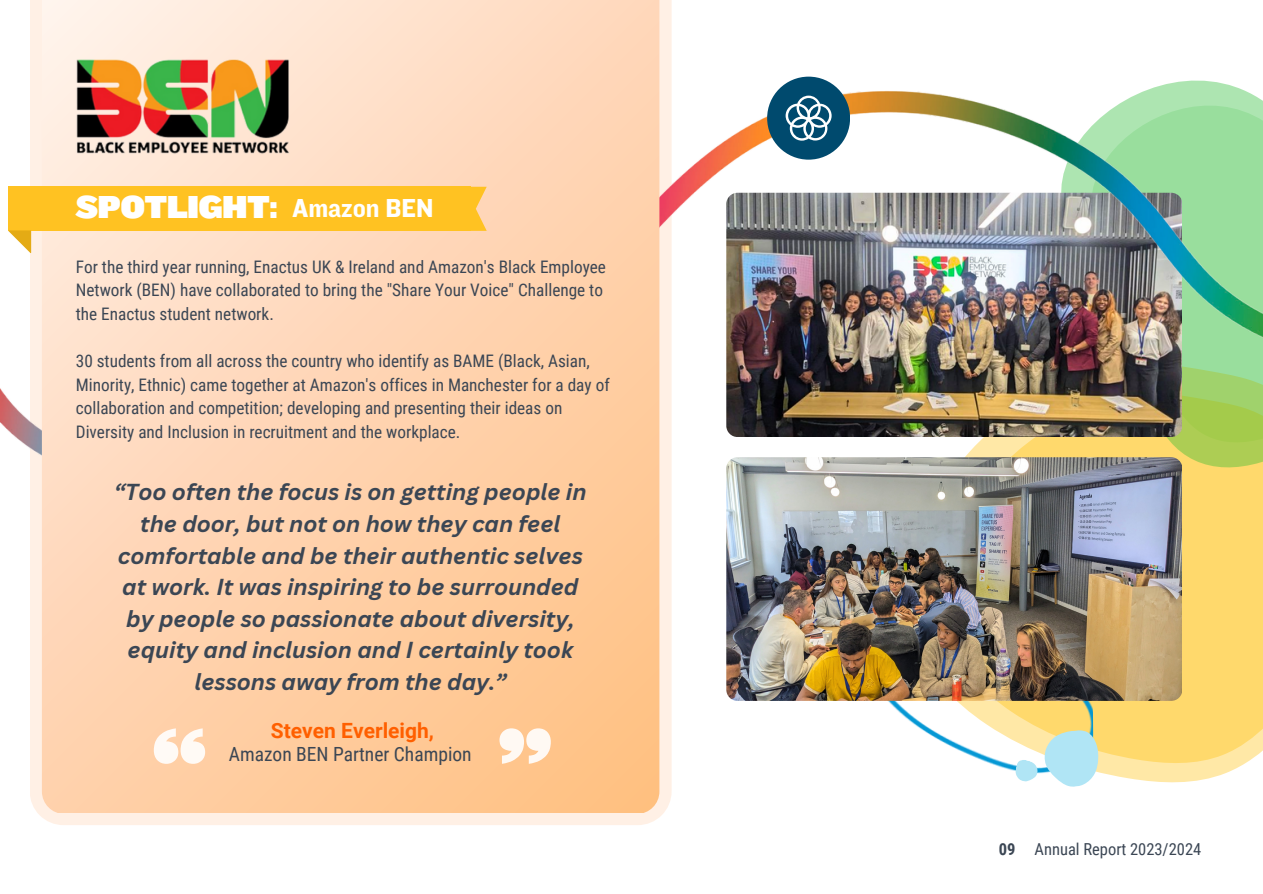
<style>
.page{position:relative;width:1263px;height:894px;background:#fff}
.page>*{position:absolute;margin:0;border:0;box-sizing:border-box;transform-origin:0 0}
.t1{font:33px "Knockout 92 Ultmt Cruiserwt";color:#fff}
.t2{font:27px "Knockout 51 Middleweight";color:#fff}
.t3{font:italic 700 22.5px/31.5px "Canva Sans";color:#3b4654;text-align:center}
.t4{font:700 21px "Roboto";color:#ff5f00}
.t5{font:19.5px "Roboto Condensed";color:#3b4654}
.t6{font:17.25px/23.7px "Roboto Condensed";color:#3b4654}
.t7{font:16.5px "Roboto Condensed";color:#3b4654}
.s1{font-weight:700}
</style>
<div class="page">
<svg style="left:1101px;top:764px;width:143px;height:19px;fill:#ffe8a6"></svg>
<div style="left:1094px;top:533px;width:169px;height:231px;background:#ffd96c"></div>
<svg style="left:30px;top:0;width:642px;height:824px;background:#ffeee2"></svg>
<img style="left:0;top:71px;width:1263px;height:462px">
<svg style="left:42px;top:0;width:617px;height:812px;background:#ffd3af"></svg>
<div style="left:9px;top:187px;width:462px;height:44px;background:#ffc222"></div>
<svg style="left:9px;top:230px;width:22px;height:23px"></svg>
<img style="left:48px;top:34px;width:267px;height:145px">
<div style="left:767px;top:77px;width:83px;height:83px;background:#004a6e;border-radius:50%"></div>
<svg style="left:786px;top:96px;width:46px;height:45px"></svg>
<img style="left:855px;top:700px;width:239px;height:71px">
<img style="left:726px;top:457px;width:456px;height:243px;border-radius:11px">
<svg style="left:471px;top:187px;width:16px;height:44px"></svg>
<svg style="left:154px;top:728px;width:51px;height:35px"></svg>
<svg style="left:1013px;top:728px;width:88px;height:59px"></svg>
<svg style="left:499px;top:728px;width:52px;height:35px"></svg>
<p class="t1" style="left:76px;top:186px;width:203px">SPOTLIGHT:</p>
<h4 class="t2" style="left:293px;top:191px;width:143px">Amazon BEN</h4>
<p class="t6" style="left:76px;top:255px;width:532px">For the third year running, Enactus UK &amp; Ireland and Amazon's Black Employee<br>Network (BEN) have collaborated to bring the "Share Your Voice" Challenge to the Enactus student network.</p>
<p class="t6" style="left:76px;top:349px;width:535px">30 students from all across the country who identify as BAME (Black, Asian, Minority, Ethnic) came together at Amazon's offices in Manchester for a day of collaboration and competition; developing and presenting their ideas on Diversity and Inclusion in recruitment and the workplace.</p>
<p class="t3" style="left:114px;top:476px;width:474px">“Too often the focus is on getting people in the door, but not on how they can feel comfortable and be their authentic selves at work. It was inspiring to be surrounded by people so passionate about diversity, equity and inclusion and I certainly took lessons away from the day.”</p>
<h2 class="t4" style="left:271px;top:718px;width:165px">Steven Everleigh,</h2>
<h1 class="t5" style="left:229px;top:742px;width:244px">Amazon BEN Partner Champion</h1>
<p class="t7" style="left:999px;top:839px;width:204px"><span class="s1">09</span> Annual Report 2023/2024</p>
</div>
